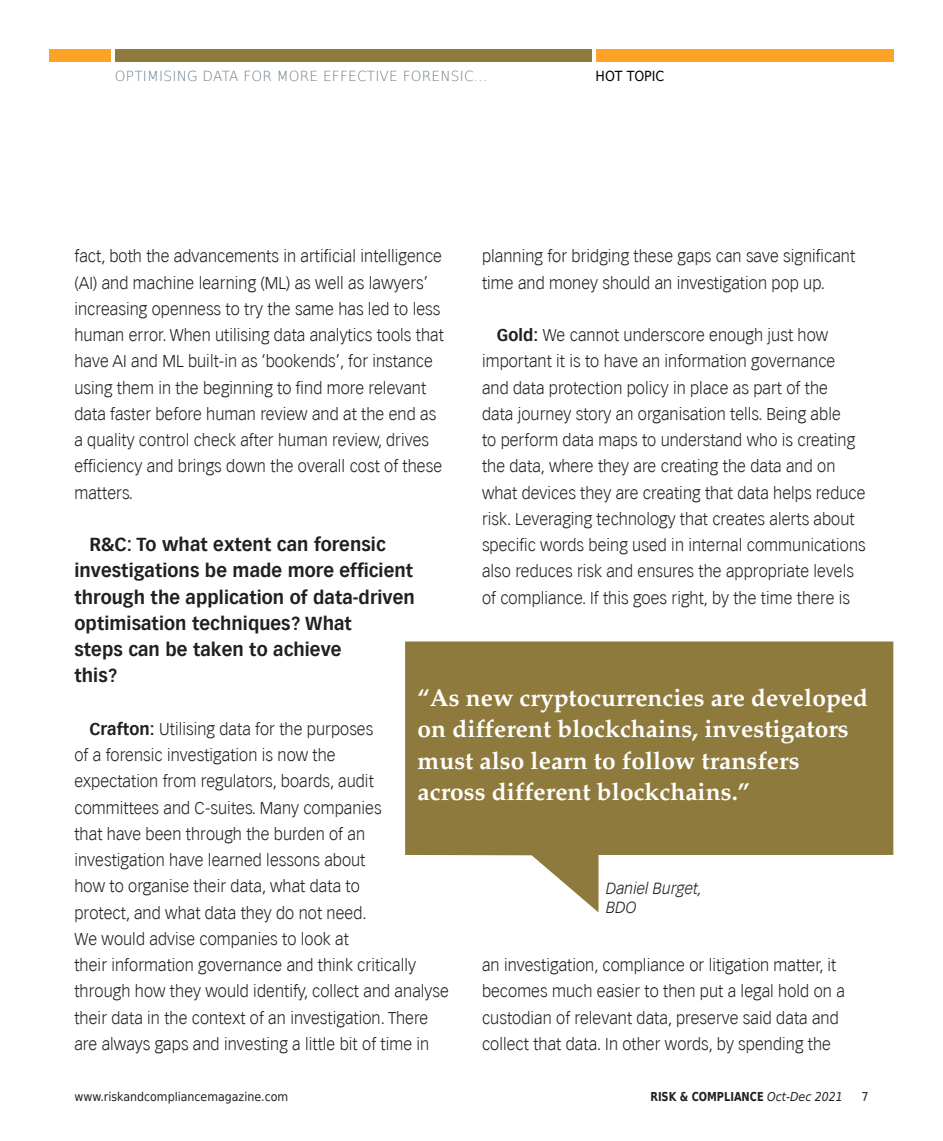
<style>
.page{position:relative;width:943px;height:1141px;background:#fff}
.page>*{position:absolute;margin:0;border:0;box-sizing:border-box;transform-origin:0 0}
.t1{font:700 24.5px/31.5px "Palatino";color:#fff}
.t2{font:700 18.38px/26.2px "Vectora LH";letter-spacing:.005em;color:#231f20}
.t3{font:300 16.62px/26.2px "Vectora LH";letter-spacing:.005em;color:#231f20}
.t4{font:italic 300 15.75px/18.9px "Vectora LH";color:#231f20}
.t5{font:200 14px "DejaVu Sans";letter-spacing:.015em;color:#6a7d8b}
.t6{font:14px "DejaVu Sans Condensed";color:#000}
.t7{font:12.25px "DejaVu Sans Condensed";color:#231f20}
.t8{font:700 12.25px "DejaVu Sans";color:#231f20;scale:.8 1}
.s1{font-weight:700}
.s2{font-family:"DejaVu Sans Condensed";font-weight:400;font-style:italic}
</style>
<div class="page">
<div style="left:595px;top:50px;width:298px;height:12px;background:#fca326"></div>
<div style="left:115px;top:50px;width:477px;height:12px;background:#8f7a3d"></div>
<div style="left:50px;top:50px;width:61px;height:12px;background:#fca326"></div>
<svg style="left:405px;top:641px;width:488px;height:271px;fill:#8f7a3d"></svg>
<p class="t5" style="left:115px;top:65px;width:374px">OPTIMISING DATA FOR MORE EFFECTIVE FORENSIC...</p>
<p class="t6" style="left:595px;top:64px;width:70px">HOT TOPIC</p>
<p class="t3" style="left:74px;top:244px;width:371px">fact, both the advancements in artificial intelligence (AI) and machine learning (ML) as well as lawyers’ increasing openness to try the same has led to less human error. When utilising data analytics tools that have AI and ML built-in as ‘bookends’, for instance using them in the beginning to find more relevant data faster before human review and at the end as a quality control check after human review, drives efficiency and brings down the overall cost of these matters.</p>
<p class="t2" style="left:74px;top:531px;width:342px;text-indent:15px">R&amp;C: To what extent can forensic investigations be made more efficient through the application of data-driven optimisation techniques? What<br>steps can be taken to achieve<br>this?</p>
<p class="t3" style="left:74px;top:716px;width:376px;text-indent:15px"><span class="s1">Crafton:</span> Utilising data for the purposes<br>of a forensic investigation is now the<br>expectation from regulators, boards, audit committees and C-suites. Many companies<br>that have been through the burden of an investigation have learned lessons about<br>how to organise their data, what data to<br>protect, and what data they do not need.<br>We would advise companies to look at<br>their information governance and think critically through how they would identify, collect and analyse their data in the context of an investigation. There are always gaps and investing a little bit of time in</p>
<p class="t3" style="left:482px;top:244px;width:375px">planning for bridging these gaps can save significant time and money should an investigation pop up.</p>
<p class="t3" style="left:482px;top:322px;width:385px;text-indent:15px"><span class="s1">Gold:</span> We cannot underscore enough just how important it is to have an information governance and data protection policy in place as part of the<br>data journey story an organisation tells. Being able<br>to perform data maps to understand who is creating the data, where they are creating the data and on what devices they are creating that data helps reduce risk. Leveraging technology that creates alerts about specific words being used in internal communications also reduces risk and ensures the appropriate levels of compliance. If this goes right, by the time there is</p>
<h1 class="t1" style="left:417px;top:682px;width:452px">“As new cryptocurrencies are developed on different blockchains, investigators must also learn to follow transfers across different blockchains.”</h1>
<p class="t4" style="left:606px;top:879px;width:97px">Daniel Burget,<br>BDO</p>
<p class="t3" style="left:482px;top:952px;width:364px">an investigation, compliance or litigation matter, it becomes much easier to then put a legal hold on a custodian of relevant data, preserve said data and collect that data. In other words, by spending the</p>
<p class="t7" style="left:74px;top:1086px;width:215px">www.riskandcompliancemagazine.com</p>
<p class="t8" style="left:650px;top:1086px;width:242px">RISK &amp; COMPLIANCE <span class="s2">Oct-Dec 2021</span></p>
<p class="t7" style="left:861px;top:1086px;width:9px">7</p>
</div>
